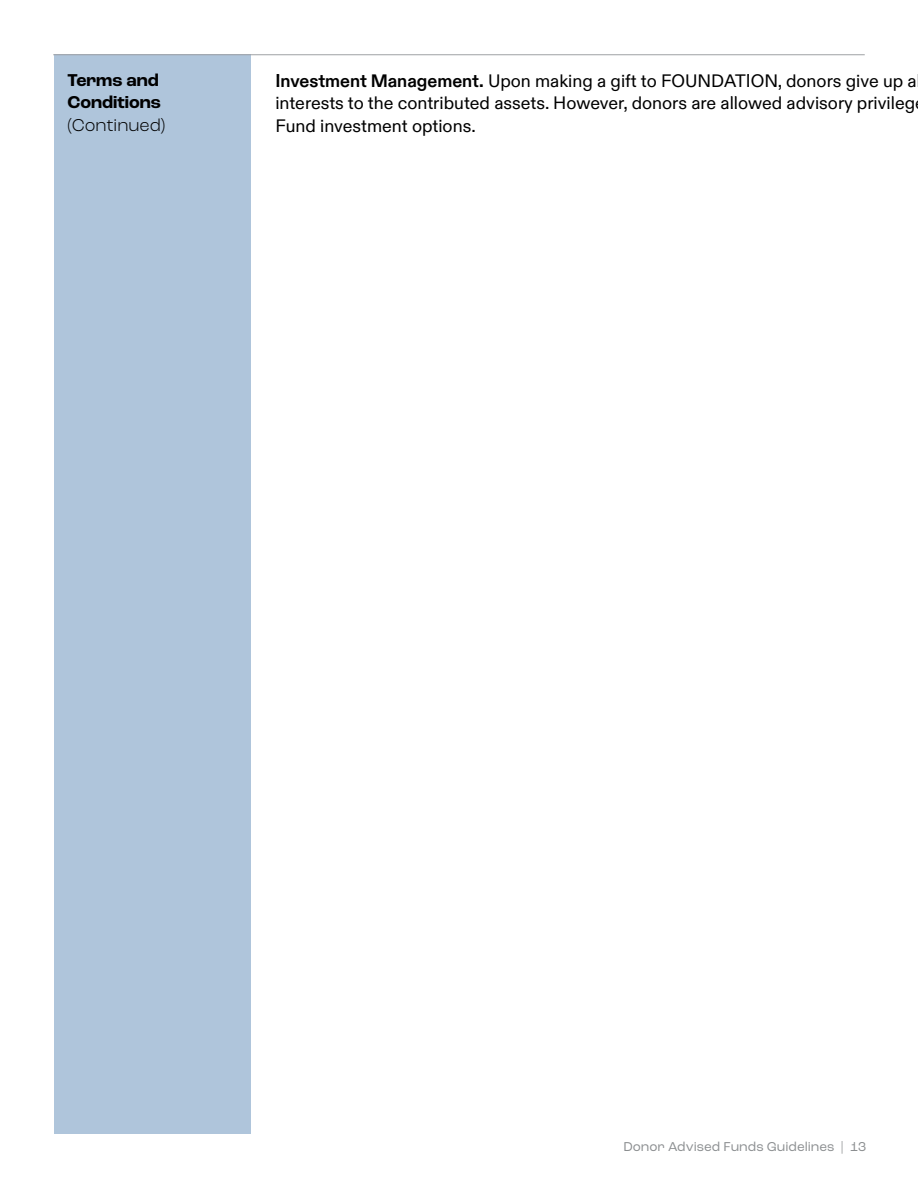
<style>
.page{position:relative;width:918px;height:1188px;background:#fff}
.page>*{position:absolute;margin:0;border:0;box-sizing:border-box;transform-origin:0 0}
.t1{font:18px/22.5px "ABC Diatype Variable";color:#000;text-align:justify}
.t2{font:700 18px/22.5px "Roc Grotesk";color:#000}
.t3{font:300 18px "Roc Grotesk";color:#000}
.t4{font:13.5px "Roc Grotesk";color:#8b8e90}
.s1{font-family:"ABC Diatype Variable Unlicensed Trial"}
</style>
<div class="page">
<div style="left:54px;top:54px;width:197px;height:1080px;background:#afc5db"></div>
<hr style="left:53px;top:54px;width:812px;height:1px;background:#9fa1a4">
<p class="t2" style="left:68px;top:69px;width:95px">Terms and<br>Conditions</p>
<p class="t3" style="left:68px;top:114px;width:99px">(Continued)</p>
<p class="t1" style="left:275px;top:68px;width:643px"><span class="s1">Investment Management.</span> Upon making a gift to FOUNDATION, donors give up a interests to the contributed assets. However, donors are allowed advisory privileg Fund investment options.</p>
<p class="t4" style="left:623px;top:1139px;width:245px">Donor Advised Funds Guidelines | 13</p>
</div>
